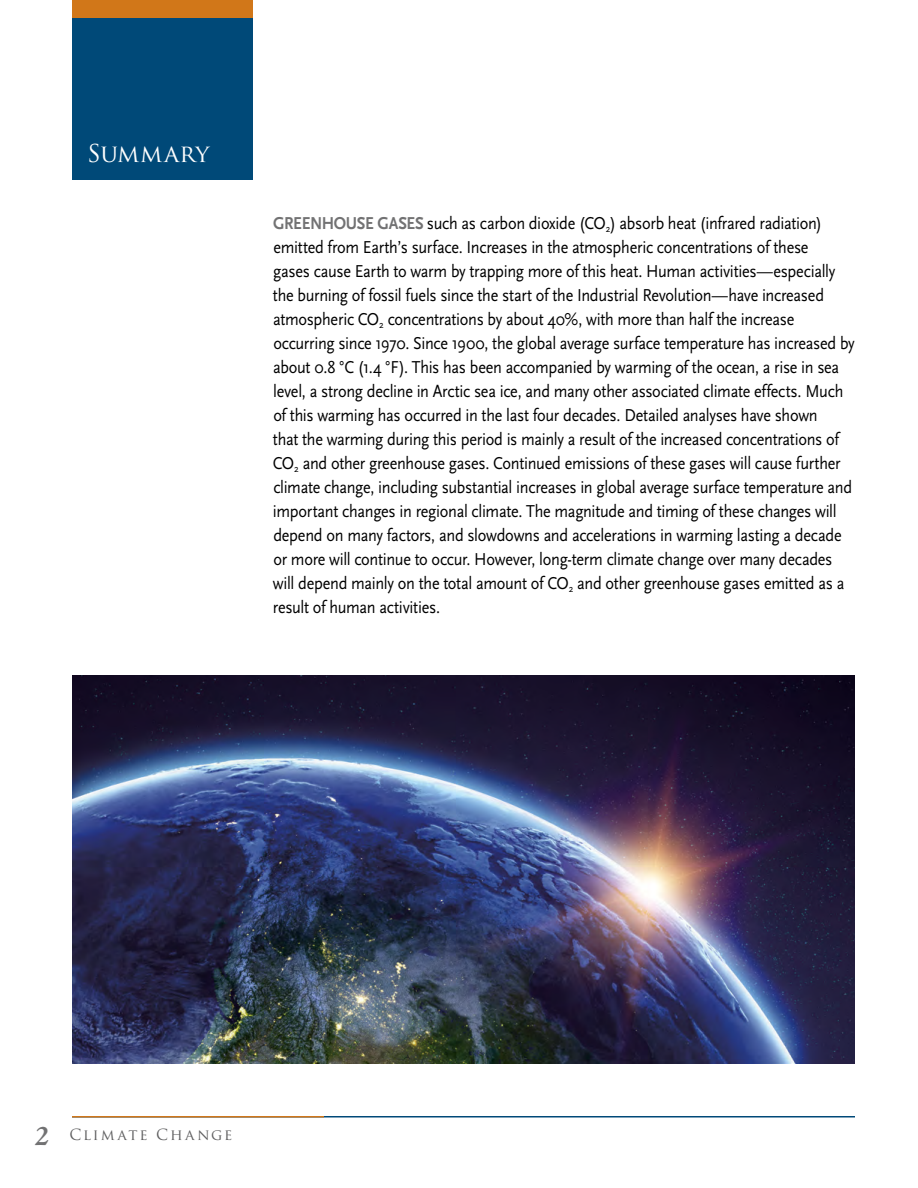
<style>
.page{position:relative;width:918px;height:1188px;background:#fff}
.page>*{position:absolute;margin:0;border:0;box-sizing:border-box;transform-origin:0 0}
.t1{font:24px "Trajan Pro";letter-spacing:.01em;color:#fff}
.t2{font:18px/24px "Scala Sans";letter-spacing:-.02em;color:#000;scale:.9 1}
.t3{font:15px "Trajan Pro";letter-spacing:.12em;color:#5e5e5f}
.s1{font-weight:700;color:#727273}
.s2{font-family:"Goudy Std";font-weight:700;font-style:italic;font-size:27px;color:#727273}
</style>
<div class="page">
<hr style="left:72px;top:1116px;width:783px;height:2px;background:#004978">
<hr style="left:72px;top:1116px;width:252px;height:2px;background:#d17719">
<div style="left:72px;top:0;width:180px;height:180px;background:#004978"></div>
<div style="left:72px;top:0;width:180px;height:18px;background:#d17719"></div>
<img style="left:72px;top:676px;width:783px;height:388px">
<h1 class="t1" style="left:87px;top:138px;width:124px">SUMMARY</h1>
<p class="t2" style="left:273px;top:212px;width:648px"><span class="s1">GREENHOUSE GASES</span> such as carbon dioxide (CO<sub>2</sub>) absorb heat (infrared radiation) emitted from Earth’s surface. Increases in the atmospheric concentrations of these<br>gases cause Earth to warm by trapping more of this heat. Human activities—especially the burning of fossil fuels since the start of the Industrial Revolution—have increased atmospheric CO<sub>2</sub> concentrations by about 40%, with more than half the increase occurring since 1970. Since 1900, the global average surface temperature has increased by about 0.8 °C (1.4 °F). This has been accompanied by warming of the ocean, a rise in sea level, a strong decline in Arctic sea ice, and many other associated climate effects. Much of this warming has occurred in the last four decades. Detailed analyses have shown<br>that the warming during this period is mainly a result of the increased concentrations of CO<sub>2</sub> and other greenhouse gases. Continued emissions of these gases will cause further climate change, including substantial increases in global average surface temperature and important changes in regional climate. The magnitude and timing of these changes will depend on many factors, and slowdowns and accelerations in warming lasting a decade or more will continue to occur. However, long-term climate change over many decades will depend mainly on the total amount of CO<sub>2</sub> and other greenhouse gases emitted as a result of human activities.</p>
<p class="t3" style="left:35px;top:1125px;width:199px"><span class="s2">2</span> CLIMATE CHANGE</p>
</div>
